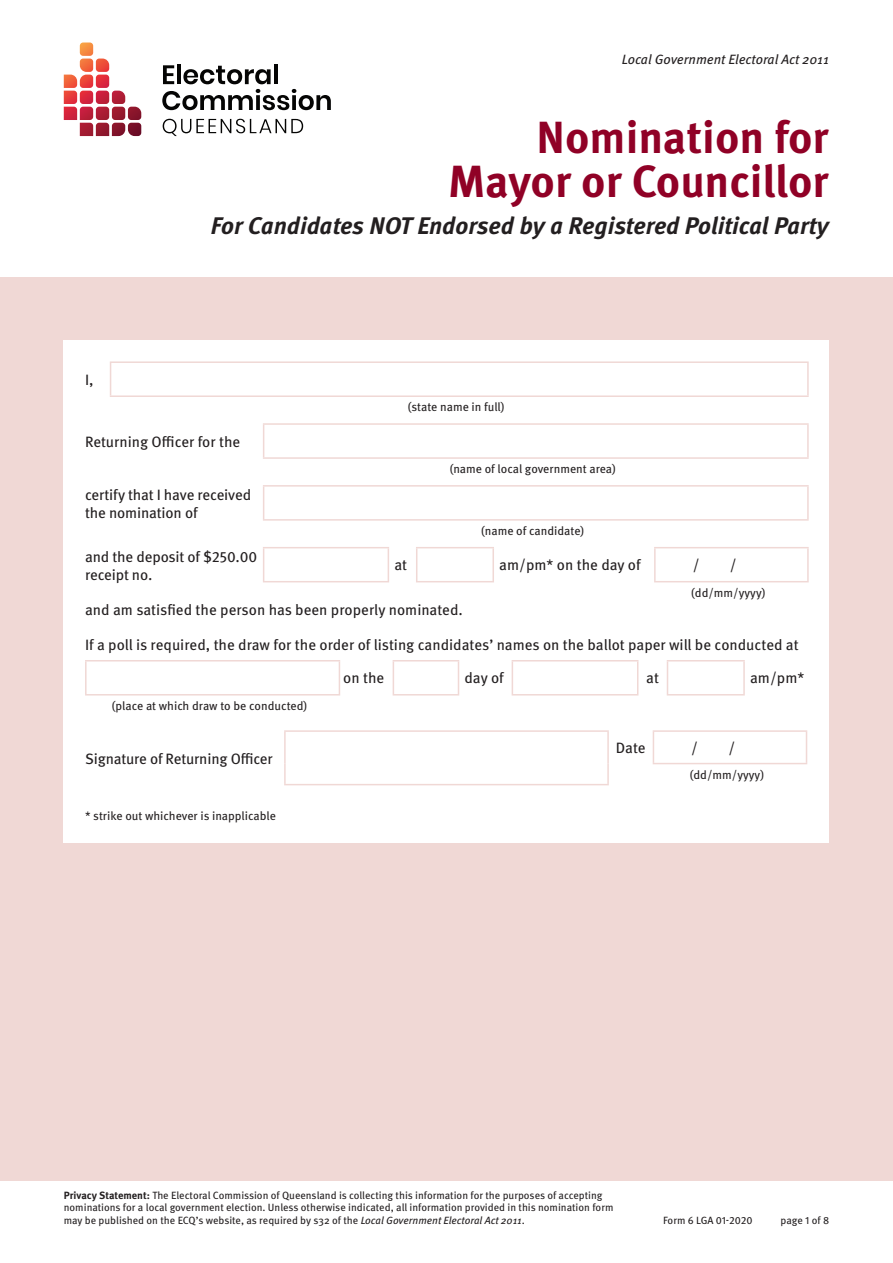
<style>
.page{position:relative;width:893px;height:1263px;background:#fff}
.page>*{position:absolute;margin:0;border:0;box-sizing:border-box;transform-origin:0 0}
.t1{font:700 45px/43.8px "Meta Pro";color:#900126;text-align:right}
.t2{font:italic 700 24px "Meta Pro";letter-spacing:-.005em;color:#231f20}
.t3{font:15px/18px "Meta Pro";letter-spacing:-.005em;color:#231f20}
.t4{font:italic 13.5px "Meta Pro";letter-spacing:-.005em;color:#231f20}
.t5{font:12px "Meta Pro";color:#231f20}
.t6{font:10.5px/12.6px "Meta Pro";color:#231f20}
.s1{font-weight:700}
.s2{font-style:italic}
</style>
<div class="page">
<div style="left:0;top:277px;width:893px;height:903px;background:#f0d8d5"></div>
<div style="left:64px;top:340px;width:765px;height:503px;background:#fff"></div>
<hr style="left:110px;top:361px;width:699px;height:2px;background:#f0d8d5">
<hr style="left:110px;top:363px;width:1px;height:32px;background:#f0d8d5">
<hr style="left:807px;top:363px;width:2px;height:32px;background:#f0d8d5">
<hr style="left:110px;top:395px;width:699px;height:2px;background:#f0d8d5">
<hr style="left:263px;top:423px;width:546px;height:2px;background:#f0d8d5">
<hr style="left:263px;top:425px;width:1px;height:32px;background:#f0d8d5">
<hr style="left:807px;top:425px;width:2px;height:32px;background:#f0d8d5">
<hr style="left:263px;top:457px;width:546px;height:2px;background:#f0d8d5">
<hr style="left:263px;top:485px;width:546px;height:2px;background:#f0d8d5">
<hr style="left:263px;top:487px;width:1px;height:32px;background:#f0d8d5">
<hr style="left:807px;top:487px;width:2px;height:32px;background:#f0d8d5">
<hr style="left:263px;top:519px;width:546px;height:2px;background:#f0d8d5">
<svg style="left:264px;top:548px;width:543px;height:33px"></svg>
<hr style="left:263px;top:547px;width:126px;height:1px;background:#f0d8d5">
<hr style="left:263px;top:548px;width:1px;height:33px;background:#f0d8d5">
<hr style="left:388px;top:548px;width:1px;height:33px;background:#f0d8d5">
<hr style="left:263px;top:581px;width:126px;height:1px;background:#f0d8d5">
<hr style="left:416px;top:547px;width:78px;height:1px;background:#f0d8d5">
<hr style="left:416px;top:548px;width:1px;height:33px;background:#f0d8d5">
<hr style="left:492px;top:548px;width:2px;height:33px;background:#f0d8d5">
<hr style="left:416px;top:581px;width:78px;height:1px;background:#f0d8d5">
<hr style="left:654px;top:547px;width:155px;height:1px;background:#f0d8d5">
<hr style="left:654px;top:548px;width:2px;height:33px;background:#f0d8d5">
<hr style="left:807px;top:548px;width:2px;height:33px;background:#f0d8d5">
<hr style="left:654px;top:581px;width:155px;height:1px;background:#f0d8d5">
<svg style="left:87px;top:661px;width:656px;height:34px"></svg>
<hr style="left:85px;top:660px;width:255px;height:1px;background:#f0d8d5">
<hr style="left:85px;top:661px;width:2px;height:33px;background:#f0d8d5">
<hr style="left:339px;top:661px;width:1px;height:33px;background:#f0d8d5">
<hr style="left:85px;top:694px;width:255px;height:1px;background:#f0d8d5">
<hr style="left:393px;top:660px;width:66px;height:1px;background:#f0d8d5">
<hr style="left:393px;top:661px;width:1px;height:33px;background:#f0d8d5">
<hr style="left:458px;top:661px;width:1px;height:33px;background:#f0d8d5">
<hr style="left:393px;top:694px;width:66px;height:1px;background:#f0d8d5">
<hr style="left:512px;top:660px;width:126px;height:1px;background:#f0d8d5">
<hr style="left:512px;top:661px;width:1px;height:33px;background:#f0d8d5">
<hr style="left:637px;top:661px;width:1px;height:33px;background:#f0d8d5">
<hr style="left:512px;top:694px;width:126px;height:1px;background:#f0d8d5">
<hr style="left:667px;top:660px;width:78px;height:1px;background:#f0d8d5">
<hr style="left:667px;top:661px;width:1px;height:33px;background:#f0d8d5">
<hr style="left:743px;top:661px;width:2px;height:33px;background:#f0d8d5">
<hr style="left:667px;top:694px;width:78px;height:1px;background:#f0d8d5">
<svg style="left:652px;top:731px;width:154px;height:34px"></svg>
<hr style="left:284px;top:730px;width:325px;height:2px;background:#f0d8d5">
<hr style="left:284px;top:732px;width:2px;height:31px;background:#f0d8d5">
<hr style="left:607px;top:732px;width:2px;height:31px;background:#f0d8d5">
<hr style="left:284px;top:763px;width:2px;height:21px;background:#f0d8d5">
<hr style="left:607px;top:763px;width:2px;height:21px;background:#f0d8d5">
<hr style="left:284px;top:784px;width:325px;height:1px;background:#f0d8d5">
<hr style="left:653px;top:730px;width:154px;height:2px;background:#f0d8d5">
<hr style="left:653px;top:732px;width:1px;height:31px;background:#f0d8d5">
<hr style="left:806px;top:732px;width:1px;height:31px;background:#f0d8d5">
<hr style="left:653px;top:763px;width:154px;height:1px;background:#f0d8d5">
<svg style="left:64px;top:43px;width:77px;height:93px"></svg>
<hr style="left:177px;top:64px;width:4px;height:20px;background:#050504">
<svg style="left:162px;top:65px;width:169px;height:45px"></svg>
<hr style="left:274px;top:64px;width:4px;height:20px;background:#050504">
<svg style="left:163px;top:119px;width:140px;height:17px"></svg>
<p class="t4" style="left:622px;top:51px;width:209px">Local Government Electoral Act 2011</p>
<h3 class="t3" style="left:85px;top:371px;width:10px">I,</h3>
<h1 class="t1" style="left:448px;top:117px;width:382px">Nomination for<br>Mayor or Councillor</h1>
<h2 class="t2" style="left:211px;top:211px;width:619px">For Candidates NOT Endorsed by a Registered Political Party</h2>
<p class="t5" style="left:408px;top:399px;width:98px">(state name in full)</p>
<h3 class="t3" style="left:85px;top:433px;width:157px">Returning Officer for the</h3>
<h3 class="t3" style="left:85px;top:486px;width:168px">certify that I have received the nomination of</h3>
<p class="t5" style="left:450px;top:461px;width:168px">(name of local government area)</p>
<p class="t5" style="left:481px;top:523px;width:105px">(name of candidate)</p>
<h3 class="t3" style="left:85px;top:548px;width:174px">and the deposit of $250.00 receipt no.</h3>
<h3 class="t3" style="left:394px;top:557px;width:14px">at</h3>
<h3 class="t3" style="left:499px;top:557px;width:143px">am/pm* on the day of</h3>
<h3 class="t3" style="left:693px;top:557px;width:8px">/</h3>
<h3 class="t3" style="left:730px;top:557px;width:8px">/</h3>
<p class="t5" style="left:691px;top:585px;width:76px">(dd/mm/yyyy)</p>
<h3 class="t3" style="left:85px;top:601px;width:379px">and am satisfied the person has been properly nominated.</h3>
<h3 class="t3" style="left:85px;top:636px;width:715px">If a poll is required, the draw for the order of listing candidates’ names on the ballot paper will be conducted at</h3>
<h3 class="t3" style="left:343px;top:670px;width:43px">on the</h3>
<h3 class="t3" style="left:464px;top:670px;width:41px">day of</h3>
<h3 class="t3" style="left:646px;top:670px;width:14px">at</h3>
<h3 class="t3" style="left:750px;top:670px;width:56px">am/pm*</h3>
<p class="t5" style="left:112px;top:698px;width:197px">(place at which draw to be conducted)</p>
<h3 class="t3" style="left:85px;top:750px;width:189px">Signature of Returning Officer</h3>
<p class="t5" style="left:85px;top:808px;width:192px">* strike out whichever is inapplicable</p>
<h3 class="t3" style="left:616px;top:739px;width:31px">Date</h3>
<h3 class="t3" style="left:691px;top:739px;width:8px">/</h3>
<h3 class="t3" style="left:728px;top:739px;width:8px">/</h3>
<p class="t5" style="left:690px;top:767px;width:76px">(dd/mm/yyyy)</p>
<p class="t6" style="left:64px;top:1189px;width:551px"><span class="s1">Privacy Statement:</span> The Electoral Commission of Queensland is collecting this information for the purposes of accepting nominations for a local government election. Unless otherwise indicated, all information provided in this nomination form may be published on the ECQ’s website, as required by s32 of the <span class="s2">Local Government Electoral Act 2011</span>.</p>
<p class="t6" style="left:663px;top:1214px;width:91px">Form 6 LGA 01-2020</p>
<p class="t6" style="left:781px;top:1214px;width:50px">page 1 of 8</p>
</div>
